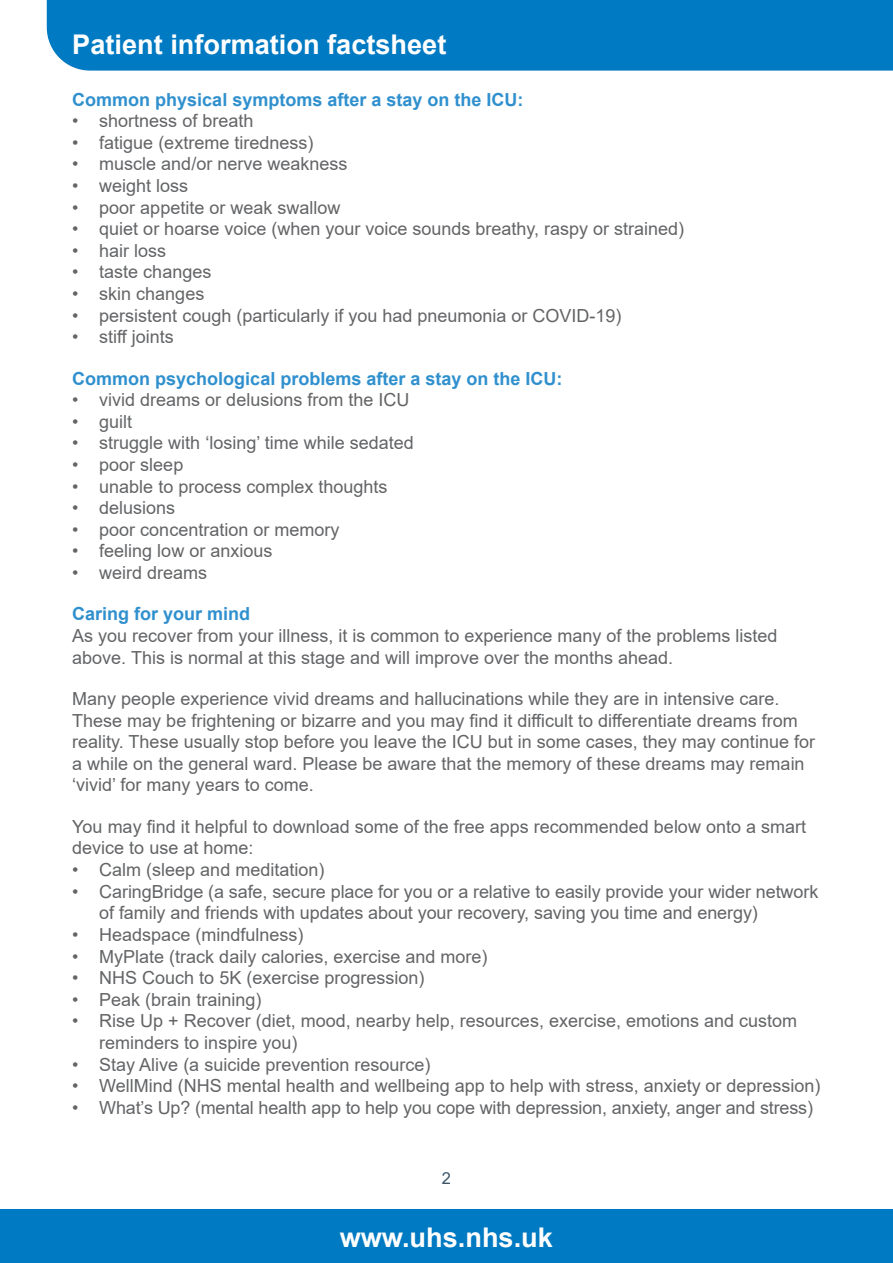
<style>
.page{position:relative;width:893px;height:1263px;background:#fff}
.page>*{position:absolute;margin:0;border:0;box-sizing:border-box;transform-origin:0 0}
.t1{font:700 27.15px "Arial";color:#fff}
.t2{font:18px/21.6px "Arial";color:#636466}
.t3{font:700 18px "Arial";color:#3090ce}
.t4{font:16.5px "Arial";color:#3d5567}
</style>
<div class="page">
<div style="left:0;top:1209px;width:893px;height:54px;background:#007ac2"></div>
<div style="left:46px;top:0;width:847px;height:71px;background:#007ac2"></div>
<h1 class="t1" style="left:72px;top:25px;width:376px">Patient information factsheet</h1>
<p class="t3" style="left:72px;top:87px;width:453px">Common physical symptoms after a stay on the ICU:</p>
<p class="t2" style="left:72px;top:110px;width:183px">• shortness of breath</p>
<p class="t2" style="left:72px;top:132px;width:243px">• fatigue (extreme tiredness)</p>
<p class="t2" style="left:72px;top:153px;width:277px">• muscle and/or nerve weakness</p>
<p class="t2" style="left:72px;top:175px;width:118px">• weight loss</p>
<p class="t2" style="left:72px;top:196px;width:270px">• poor appetite or weak swallow</p>
<p class="t2" style="left:72px;top:218px;width:613px">• quiet or hoarse voice (when your voice sounds breathy, raspy or strained)</p>
<p class="t2" style="left:72px;top:240px;width:96px">• hair loss</p>
<p class="t2" style="left:72px;top:261px;width:141px">• taste changes</p>
<p class="t2" style="left:72px;top:283px;width:134px">• skin changes</p>
<p class="t2" style="left:72px;top:304px;width:551px">• persistent cough (particularly if you had pneumonia or COVID-19)</p>
<p class="t2" style="left:72px;top:326px;width:103px">• stiff joints</p>
<p class="t3" style="left:72px;top:366px;width:492px">Common psychological problems after a stay on the ICU:</p>
<p class="t2" style="left:72px;top:389px;width:339px">• vivid dreams or delusions from the ICU</p>
<p class="t2" style="left:72px;top:411px;width:62px">• guilt</p>
<p class="t2" style="left:72px;top:432px;width:343px">• struggle with ‘losing’ time while sedated</p>
<p class="t2" style="left:72px;top:454px;width:113px">• poor sleep</p>
<p class="t2" style="left:72px;top:475px;width:317px">• unable to process complex thoughts</p>
<p class="t2" style="left:72px;top:497px;width:105px">• delusions</p>
<p class="t2" style="left:72px;top:519px;width:269px">• poor concentration or memory</p>
<p class="t2" style="left:72px;top:540px;width:202px">• feeling low or anxious</p>
<p class="t2" style="left:72px;top:562px;width:137px">• weird dreams</p>
<p class="t3" style="left:72px;top:601px;width:180px">Caring for your mind</p>
<p class="t2" style="left:72px;top:625px;width:707px">As you recover from your illness, it is common to experience many of the problems listed above. This is normal at this stage and will improve over the months ahead.</p>
<p class="t2" style="left:72px;top:688px;width:744px">Many people experience vivid dreams and hallucinations while they are in intensive care.<br>These may be frightening or bizarre and you may find it difficult to differentiate dreams from reality. These usually stop before you leave the ICU but in some cases, they may continue for a while on the general ward. Please be aware that the memory of these dreams may remain ‘vivid’ for many years to come.</p>
<p class="t2" style="left:72px;top:816px;width:735px">You may find it helpful to download some of the free apps recommended below onto a smart device to use at home:</p>
<p class="t2" style="left:72px;top:859px;width:254px">• Calm (sleep and meditation)</p>
<p class="t2" style="left:99px;top:880px;width:720px;text-indent:-27px">• CaringBridge (a safe, secure place for you or a relative to easily provide your wider network of family and friends with updates about your recovery, saving you time and energy)</p>
<p class="t2" style="left:72px;top:924px;width:233px">• Headspace (mindfulness)</p>
<p class="t2" style="left:72px;top:945px;width:417px">• MyPlate (track daily calories, exercise and more)</p>
<p class="t2" style="left:72px;top:967px;width:354px">• NHS Couch to 5K (exercise progression)</p>
<p class="t2" style="left:72px;top:988px;width:191px">• Peak (brain training)</p>
<p class="t2" style="left:99px;top:1010px;width:699px;text-indent:-27px">• Rise Up + Recover (diet, mood, nearby help, resources, exercise, emotions and custom reminders to inspire you)</p>
<p class="t2" style="left:72px;top:1053px;width:360px">• Stay Alive (a suicide prevention resource)</p>
<p class="t2" style="left:72px;top:1075px;width:750px">• WellMind (NHS mental health and wellbeing app to help with stress, anxiety or depression)</p>
<p class="t2" style="left:72px;top:1096px;width:742px">• What’s Up? (mental health app to help you cope with depression, anxiety, anger and stress)</p>
<p class="t4" style="left:442px;top:1166px;width:11px">2</p>
<h1 class="t1" style="left:340px;top:1218px;width:215px">www.uhs.nhs.uk</h1>
</div>
